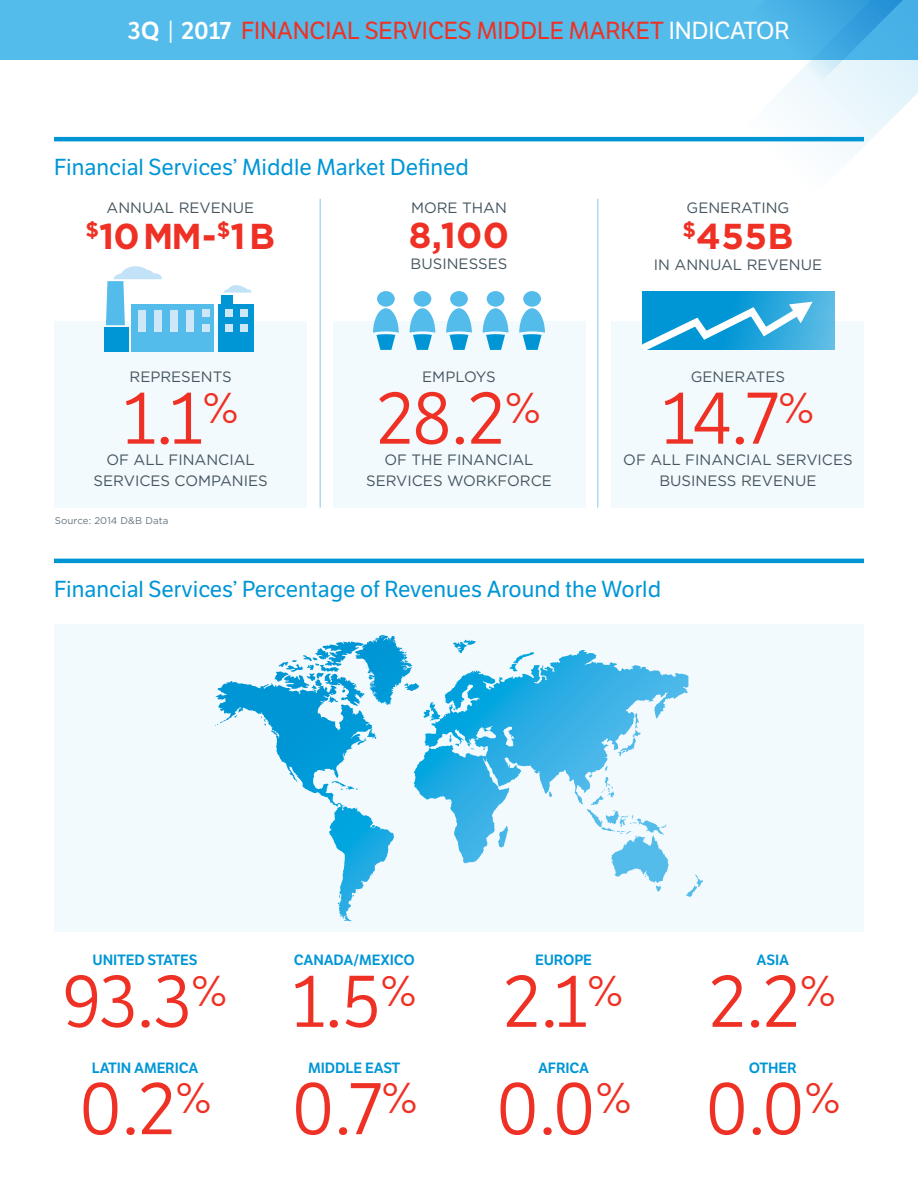
<style>
.page{position:relative;width:918px;height:1188px;background:#fff}
.page>*{position:absolute;margin:0;border:0;box-sizing:border-box;transform-origin:0 0}
.t1{font:72px "LFT Etica";color:#ee3124}
.t2{font:700 36px "Gotham";letter-spacing:.01em;color:#ee3124}
.t3{font:24px "LFT Etica";color:#ee3124}
.t4{font:22.5px "LFT Etica";color:#0096d6}
.t5{font:15px/21px "Gotham";color:#455560;text-align:center}
.t6{font:600 14.55px "LFT Etica";letter-spacing:-.01em;color:#0096d6}
.t7{font:9.75px "Gotham";letter-spacing:.01em;color:#64747f}
.s1{font-weight:600;color:#fff}
.s2{color:#fff}
</style>
<div class="page">
<svg style="left:742px;top:60px;width:176px;height:102px"></svg>
<hr style="left:54px;top:559px;width:810px;height:4px;background:#0096d6">
<hr style="left:54px;top:137px;width:810px;height:4px;background:#0096d6">
<hr style="left:320px;top:199px;width:1px;height:309px;background:#add9f4">
<hr style="left:597px;top:199px;width:1px;height:309px;background:#add9f4">
<div style="left:54px;top:321px;width:253px;height:187px;background:#f3fafd"></div>
<svg style="left:54px;top:624px;width:810px;height:308px;fill:#f3fafd"></svg>
<div style="left:333px;top:321px;width:253px;height:187px;background:#f3fafd"></div>
<div style="left:611px;top:321px;width:253px;height:187px;background:#f3fafd"></div>
<svg style="left:642px;top:291px;width:193px;height:59px;background:#30a9dd"></svg>
<svg style="left:642px;top:300px;width:171px;height:50px"></svg>
<div style="left:377px;top:291px;width:18px;height:16px;background:#54bceb;border-radius:50%"></div>
<svg style="left:373px;top:308px;width:26px;height:42px"></svg>
<div style="left:414px;top:291px;width:17px;height:16px;background:#54bceb;border-radius:50%"></div>
<svg style="left:410px;top:308px;width:25px;height:42px"></svg>
<div style="left:523px;top:291px;width:18px;height:16px;background:#54bceb;border-radius:50%"></div>
<svg style="left:519px;top:308px;width:26px;height:42px"></svg>
<div style="left:450px;top:291px;width:18px;height:16px;background:#54bceb;border-radius:50%"></div>
<svg style="left:446px;top:308px;width:26px;height:42px"></svg>
<div style="left:487px;top:291px;width:17px;height:16px;background:#54bceb;border-radius:50%"></div>
<svg style="left:483px;top:308px;width:25px;height:42px"></svg>
<div style="left:131px;top:304px;width:82px;height:48px;background:#54bceb"></div>
<div style="left:218px;top:304px;width:36px;height:48px;background:#0096d6"></div>
<div style="left:104px;top:327px;width:24px;height:25px;background:#0096d6"></div>
<div style="left:221px;top:295px;width:12px;height:30px;background:#0096d6"></div>
<div style="left:138px;top:310px;width:8px;height:22px;background:#cde7f8"></div>
<div style="left:225px;top:324px;width:7px;height:8px;background:#cde7f8"></div>
<div style="left:225px;top:310px;width:7px;height:7px;background:#cde7f8"></div>
<div style="left:154px;top:310px;width:8px;height:22px;background:#cde7f8"></div>
<div style="left:202px;top:324px;width:7px;height:8px;background:#cde7f8"></div>
<div style="left:202px;top:310px;width:7px;height:7px;background:#cde7f8"></div>
<div style="left:240px;top:324px;width:8px;height:8px;background:#cde7f8"></div>
<div style="left:240px;top:310px;width:8px;height:7px;background:#cde7f8"></div>
<div style="left:170px;top:310px;width:8px;height:22px;background:#cde7f8"></div>
<div style="left:186px;top:310px;width:8px;height:22px;background:#cde7f8"></div>
<svg style="left:106px;top:266px;width:56px;height:59px"></svg>
<svg style="left:224px;top:285px;width:28px;height:8px"></svg>
<div style="left:0;top:0;width:918px;height:60px;background:#54bceb"></div>
<svg style="left:361px;top:635px;width:23px;height:15px"></svg>
<h3 class="t3" style="left:128px;top:17px;width:663px"><span class="s1">3Q</span> <span class="s2">|</span> <span class="s1">2017</span> FINANCIAL SERVICES MIDDLE MARKET <span class="s2">INDICATOR</span></h3>
<h3 class="t4" style="left:54px;top:154px;width:416px">Financial Services’ Middle Market Defined</h3>
<p class="t5" style="left:107px;top:197px;width:149px">ANNUAL REVENUE</p>
<h2 class="t2" style="left:85px;top:213px;width:191px"><sup>$</sup>10 MM-<sup>$</sup>1 B</h2>
<p class="t5" style="left:411px;top:197px;width:97px">MORE THAN</p>
<h2 class="t2" style="left:409px;top:211px;width:102px">8,100</h2>
<p class="t5" style="left:411px;top:253px;width:98px">BUSINESSES</p>
<p class="t5" style="left:130px;top:366px;width:104px">REPRESENTS</p>
<h1 class="t1" style="left:123px;top:377px;width:117px">1.1<sup>%</sup></h1>
<p class="t5" style="left:94px;top:449px;width:176px">OF ALL FINANCIAL<br>SERVICES COMPANIES</p>
<p class="t7" style="left:55px;top:515px;width:115px">Source: 2014 D&amp;B Data</p>
<p class="t5" style="left:422px;top:366px;width:75px">EMPLOYS</p>
<h1 class="t1" style="left:377px;top:377px;width:165px">28.2<sup>%</sup></h1>
<p class="t5" style="left:366px;top:449px;width:187px">OF THE FINANCIAL<br>SERVICES WORKFORCE</p>
<p class="t5" style="left:687px;top:197px;width:104px">GENERATING</p>
<h2 class="t2" style="left:682px;top:213px;width:113px"><sup>$</sup>455B</h2>
<p class="t5" style="left:654px;top:254px;width:170px">IN ANNUAL REVENUE</p>
<p class="t5" style="left:691px;top:366px;width:96px">GENERATES</p>
<h1 class="t1" style="left:662px;top:377px;width:154px">14.7<sup>%</sup></h1>
<p class="t5" style="left:623px;top:449px;width:231px">OF ALL FINANCIAL SERVICES<br>BUSINESS REVENUE</p>
<h3 class="t4" style="left:54px;top:576px;width:609px">Financial Services’ Percentage of Revenues Around the World</h3>
<p class="t6" style="left:93px;top:951px;width:107px">UNITED STATES</p>
<h1 class="t1" style="left:63px;top:960px;width:166px">93.3<sup>%</sup></h1>
<p class="t6" style="left:92px;top:1059px;width:108px">LATIN AMERICA</p>
<h1 class="t1" style="left:79px;top:1067px;width:134px">0.2<sup>%</sup></h1>
<p class="t6" style="left:294px;top:951px;width:122px">CANADA/MEXICO</p>
<h1 class="t1" style="left:292px;top:960px;width:126px">1.5<sup>%</sup></h1>
<p class="t6" style="left:308px;top:1059px;width:94px">MIDDLE EAST</p>
<h1 class="t1" style="left:291px;top:1067px;width:127px">0.7<sup>%</sup></h1>
<p class="t6" style="left:535px;top:951px;width:58px">EUROPE</p>
<h1 class="t1" style="left:504px;top:960px;width:120px">2.1<sup>%</sup></h1>
<p class="t6" style="left:538px;top:1059px;width:53px">AFRICA</p>
<h1 class="t1" style="left:496px;top:1067px;width:137px">0.0<sup>%</sup></h1>
<p class="t6" style="left:757px;top:951px;width:34px">ASIA</p>
<h1 class="t1" style="left:710px;top:960px;width:127px">2.2<sup>%</sup></h1>
<p class="t6" style="left:749px;top:1059px;width:49px">OTHER</p>
<h1 class="t1" style="left:705px;top:1067px;width:137px">0.0<sup>%</sup></h1>
</div>
